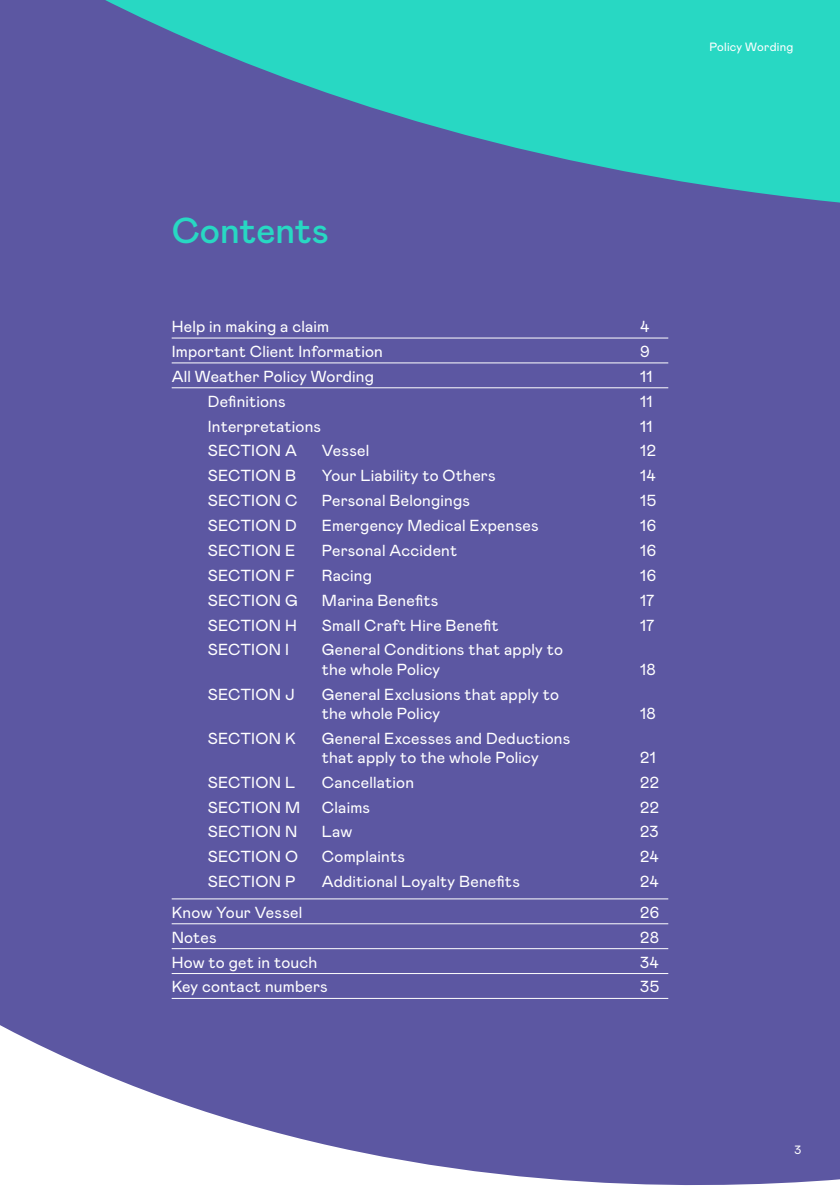
<style>
.page{position:relative;width:840px;height:1191px;background:#fff}
.page>*{position:absolute;margin:0;border:0;box-sizing:border-box;transform-origin:0 0}
.t1{font:500 36px "Mabry Pro";color:#28d8c3}
.t2{font:16px/19.2px "Mabry Pro";letter-spacing:.01em;color:#fff}
.t3{font:12px "Mabry Pro";letter-spacing:.02em;color:#fff}
</style>
<div class="page">
<div style="left:0;top:0;width:839px;height:1191px;background:#5c57a2"></div>
<svg style="left:0;top:898px;width:839px;height:293px"></svg>
<hr style="left:171px;top:338px;width:497px;height:1px;background:#fff">
<hr style="left:171px;top:362px;width:497px;height:1px;background:#fff">
<hr style="left:171px;top:387px;width:497px;height:1px;background:#fff">
<hr style="left:171px;top:898px;width:497px;height:1px;background:#fff">
<hr style="left:171px;top:923px;width:497px;height:1px;background:#fff">
<hr style="left:171px;top:948px;width:497px;height:1px;background:#fff">
<hr style="left:171px;top:973px;width:497px;height:1px;background:#fff">
<hr style="left:171px;top:998px;width:497px;height:1px;background:#fff">
<svg style="left:105px;top:0;width:734px;height:203px;fill:#28d8c3"></svg>
<p class="t3" style="left:709px;top:38px;width:86px">Policy Wording</p>
<h1 class="t1" style="left:171px;top:205px;width:159px">Contents</h1>
<p class="t2" style="left:171px;top:316px;width:159px">Help in making a claim</p>
<p class="t2" style="left:639px;top:316px;width:11px">4</p>
<p class="t2" style="left:171px;top:341px;width:213px">Important Client Information</p>
<p class="t2" style="left:639px;top:341px;width:11px">9</p>
<p class="t2" style="left:171px;top:366px;width:204px">All Weather Policy Wording</p>
<p class="t2" style="left:639px;top:366px;width:14px">11</p>
<p class="t2" style="left:207px;top:391px;width:79px">Definitions</p>
<p class="t2" style="left:639px;top:391px;width:14px">11</p>
<p class="t2" style="left:207px;top:415px;width:115px">Interpretations</p>
<p class="t2" style="left:639px;top:415px;width:14px">11</p>
<p class="t2" style="left:207px;top:440px;width:91px">SECTION A</p>
<p class="t2" style="left:321px;top:440px;width:49px">Vessel</p>
<p class="t2" style="left:639px;top:440px;width:17px">12</p>
<p class="t2" style="left:207px;top:465px;width:90px">SECTION B</p>
<p class="t2" style="left:321px;top:465px;width:175px">Your Liability to Others</p>
<p class="t2" style="left:639px;top:465px;width:17px">14</p>
<p class="t2" style="left:207px;top:490px;width:91px">SECTION C</p>
<p class="t2" style="left:321px;top:490px;width:150px">Personal Belongings</p>
<p class="t2" style="left:639px;top:490px;width:17px">15</p>
<p class="t2" style="left:207px;top:515px;width:90px">SECTION D</p>
<p class="t2" style="left:321px;top:515px;width:218px">Emergency Medical Expenses</p>
<p class="t2" style="left:639px;top:515px;width:17px">16</p>
<p class="t2" style="left:207px;top:540px;width:89px">SECTION E</p>
<p class="t2" style="left:321px;top:540px;width:137px">Personal Accident</p>
<p class="t2" style="left:639px;top:540px;width:17px">16</p>
<p class="t2" style="left:207px;top:565px;width:89px">SECTION F</p>
<p class="t2" style="left:321px;top:565px;width:52px">Racing</p>
<p class="t2" style="left:639px;top:565px;width:17px">16</p>
<p class="t2" style="left:207px;top:590px;width:91px">SECTION G</p>
<p class="t2" style="left:321px;top:590px;width:118px">Marina Benefits</p>
<p class="t2" style="left:639px;top:590px;width:16px">17</p>
<p class="t2" style="left:207px;top:614px;width:91px">SECTION H</p>
<p class="t2" style="left:321px;top:614px;width:178px">Small Craft Hire Benefit</p>
<p class="t2" style="left:639px;top:614px;width:16px">17</p>
<p class="t2" style="left:207px;top:639px;width:83px">SECTION I</p>
<p class="t2" style="left:321px;top:639px;width:243px">General Conditions that apply to the whole Policy</p>
<p class="t2" style="left:639px;top:658px;width:17px">18</p>
<p class="t2" style="left:207px;top:683px;width:88px">SECTION J</p>
<p class="t2" style="left:321px;top:683px;width:239px">General Exclusions that apply to the whole Policy</p>
<p class="t2" style="left:207px;top:727px;width:90px">SECTION K</p>
<p class="t2" style="left:321px;top:727px;width:250px">General Excesses and Deductions that apply to the whole Policy</p>
<p class="t2" style="left:639px;top:703px;width:17px">18</p>
<p class="t2" style="left:639px;top:747px;width:17px">21</p>
<p class="t2" style="left:207px;top:771px;width:89px">SECTION L</p>
<p class="t2" style="left:321px;top:771px;width:94px">Cancellation</p>
<p class="t2" style="left:639px;top:771px;width:20px">22</p>
<p class="t2" style="left:207px;top:796px;width:94px">SECTION M</p>
<p class="t2" style="left:321px;top:796px;width:50px">Claims</p>
<p class="t2" style="left:639px;top:796px;width:20px">22</p>
<p class="t2" style="left:207px;top:821px;width:91px">SECTION N</p>
<p class="t2" style="left:321px;top:821px;width:32px">Law</p>
<p class="t2" style="left:639px;top:821px;width:20px">23</p>
<p class="t2" style="left:207px;top:846px;width:92px">SECTION O</p>
<p class="t2" style="left:321px;top:846px;width:85px">Complaints</p>
<p class="t2" style="left:639px;top:846px;width:20px">24</p>
<p class="t2" style="left:207px;top:871px;width:89px">SECTION P</p>
<p class="t2" style="left:321px;top:871px;width:199px">Additional Loyalty Benefits</p>
<p class="t2" style="left:639px;top:871px;width:20px">24</p>
<p class="t2" style="left:171px;top:901px;width:132px">Know Your Vessel</p>
<p class="t2" style="left:639px;top:901px;width:21px">26</p>
<p class="t2" style="left:171px;top:926px;width:47px">Notes</p>
<p class="t2" style="left:640px;top:926px;width:20px">28</p>
<p class="t2" style="left:171px;top:951px;width:147px">How to get in touch</p>
<p class="t2" style="left:639px;top:951px;width:20px">34</p>
<p class="t2" style="left:171px;top:976px;width:157px">Key contact numbers</p>
<p class="t2" style="left:639px;top:976px;width:21px">35</p>
<p class="t3" style="left:794px;top:1140px;width:8px">3</p>
</div>
